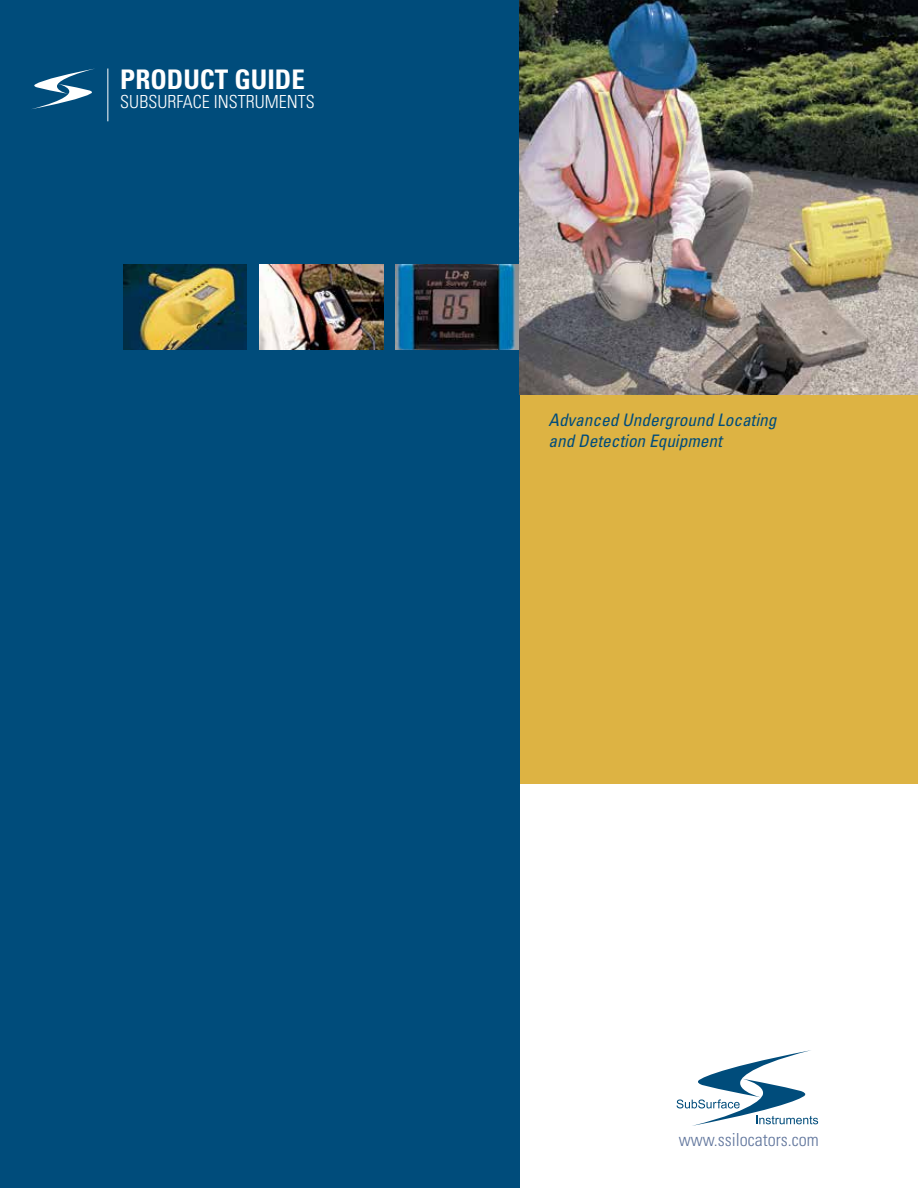
<style>
.page{position:relative;width:918px;height:1188px;background:#fff}
.page>*{position:absolute;margin:0;border:0;box-sizing:border-box;transform-origin:0 0}
.t1{font:700 condensed 27px "Univers";color:#fff}
.t2{font:300 condensed 18px "Univers";color:#fff}
.t3{font:300 condensed 18px "Univers";color:#60759c}
.t4{font:italic condensed 17.25px/20.7px "Univers";color:#004c7b}
</style>
<div class="page">
<div style="left:519px;top:394px;width:399px;height:390px;background:#ddb343"></div>
<div style="left:0;top:0;width:519px;height:1188px;background:#004c7b"></div>
<svg style="left:677px;top:1050px;width:141px;height:76px"></svg>
<img style="left:395px;top:264px;width:124px;height:85px">
<img style="left:260px;top:264px;width:123px;height:85px">
<img style="left:123px;top:264px;width:124px;height:85px">
<img style="left:519px;top:0;width:399px;height:394px">
<svg style="left:32px;top:69px;width:61px;height:40px"></svg>
<hr style="left:107px;top:69px;width:1px;height:52px;background:#fff">
<h1 class="t1" style="left:120px;top:63px;width:186px">PRODUCT GUIDE</h1>
<p class="t2" style="left:120px;top:91px;width:196px">SUBSURFACE INSTRUMENTS</p>
<p class="t4" style="left:548px;top:409px;width:230px">Advanced Underground Locating and Detection Equipment</p>
<p class="t3" style="left:679px;top:1129px;width:142px">www.ssilocators.com</p>
</div>
